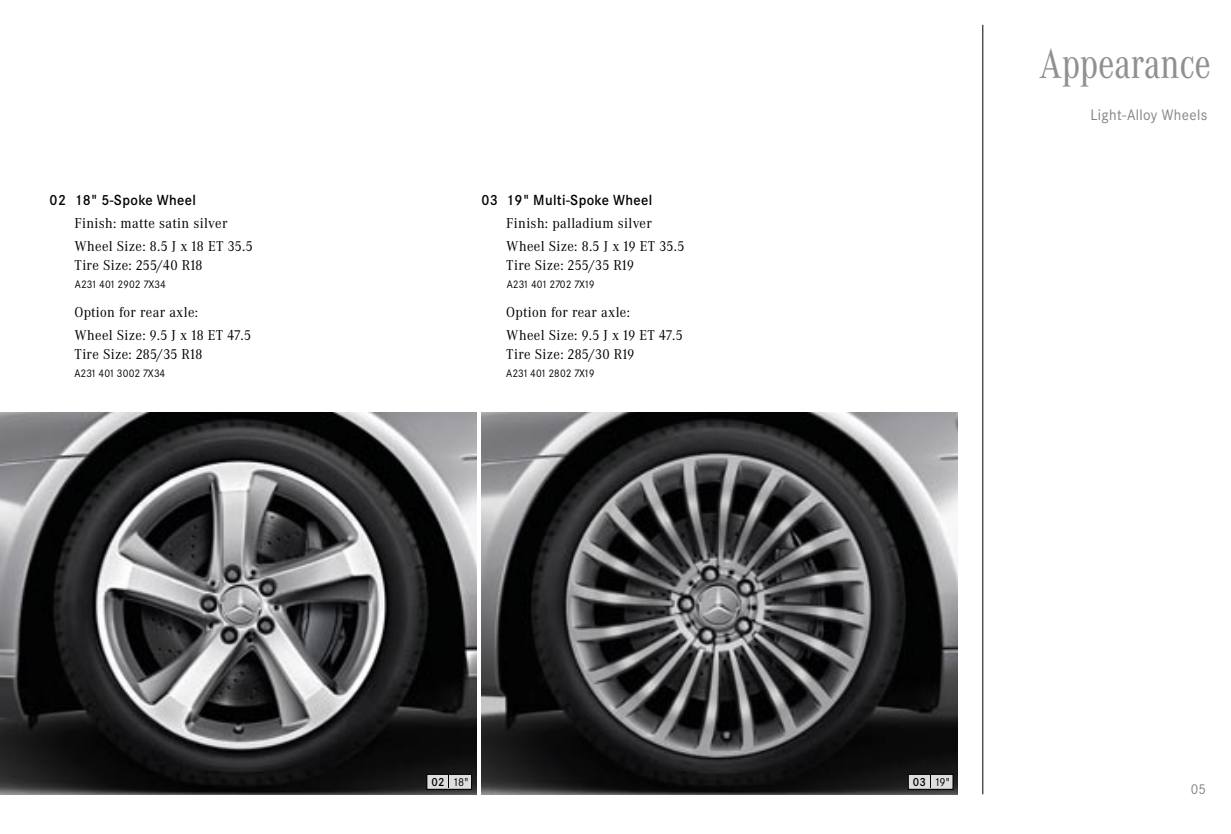
<style>
.page{position:relative;width:1231px;height:834px;background:#fff}
.page>*{position:absolute;margin:0;border:0;box-sizing:border-box;transform-origin:0 0}
.t1{font:43.75px "Corporate A Con";letter-spacing:-.01em;color:#8f908f}
.t2{font:15.75px "Corporate S";letter-spacing:.025em;color:#838383;scale:.95 1}
.t3{font:600 15.22px "Corporate S";letter-spacing:.025em;color:#000;scale:.95 1}
.t4{font:14.88px/23.3px "Corporate A";letter-spacing:.025em;color:#000;scale:.95 1}
.t5{font:14.88px "Corporate S";color:#838383;scale:.95 1}
.t6{font:12.08px "Corporate S";color:#000;scale:.95 1}
.t7{font:11.38px "Corporate S";letter-spacing:.03em;color:#000;scale:.95 1}
.s1{font-weight:600;font-size:12.25px}
</style>
<div class="page">
<hr style="left:982px;top:25px;width:1px;height:769px;background:#000">
<img style="left:0;top:412px;width:476px;height:382px">
<img style="left:481px;top:412px;width:476px;height:382px">
<div style="left:427px;top:774px;width:44px;height:15px;background:#dddee0"></div>
<div style="left:426px;top:774px;width:45px;height:15px;border:1px solid #000"></div>
<svg style="left:448px;top:775px;width:1px;height:12px"></svg>
<div style="left:908px;top:774px;width:44px;height:15px;background:#dddee0"></div>
<div style="left:908px;top:774px;width:45px;height:15px;border:1px solid #000"></div>
<p class="t3" style="left:50px;top:191px;width:155px">02 18" 5-Spoke Wheel</p>
<p class="t4" style="left:74px;top:212px;width:189px">Finish: matte satin silver<br>Wheel Size: 8.5 J x 18 ET 35.5</p>
<p class="t4" style="left:74px;top:254px;width:136px">Tire Size: 255/40 R18</p>
<p class="t7" style="left:75px;top:276px;width:97px">A231 401 2902 7X34</p>
<p class="t4" style="left:74px;top:300px;width:187px">Option for rear axle:<br>Wheel Size: 9.5 J x 18 ET 47.5</p>
<p class="t4" style="left:74px;top:343px;width:136px">Tire Size: 285/35 R18</p>
<p class="t7" style="left:74px;top:365px;width:97px">A231 401 3002 7X34</p>
<p class="t3" style="left:481px;top:191px;width:181px">03 19" Multi-Spoke Wheel</p>
<p class="t4" style="left:506px;top:212px;width:189px">Finish: palladium silver<br>Wheel Size: 8.5 J x 19 ET 35.5</p>
<p class="t4" style="left:506px;top:254px;width:136px">Tire Size: 255/35 R19</p>
<p class="t7" style="left:506px;top:276px;width:94px">A231 401 2702 7X19</p>
<p class="t4" style="left:506px;top:300px;width:187px">Option for rear axle:<br>Wheel Size: 9.5 J x 19 ET 47.5</p>
<p class="t4" style="left:506px;top:343px;width:136px">Tire Size: 285/30 R19</p>
<p class="t7" style="left:506px;top:365px;width:94px">A231 401 2802 7X19</p>
<h1 class="t1" style="left:1039px;top:34px;width:173px">Appearance</h1>
<p class="t2" style="left:1090px;top:104px;width:125px">Light-Alloy Wheels</p>
<p class="t6" style="left:431px;top:772px;width:41px"><span class="s1">02</span> 18"</p>
<p class="t6" style="left:912px;top:772px;width:41px"><span class="s1">03</span> 19"</p>
<p class="t5" style="left:1190px;top:778px;width:18px">05</p>
</div>
